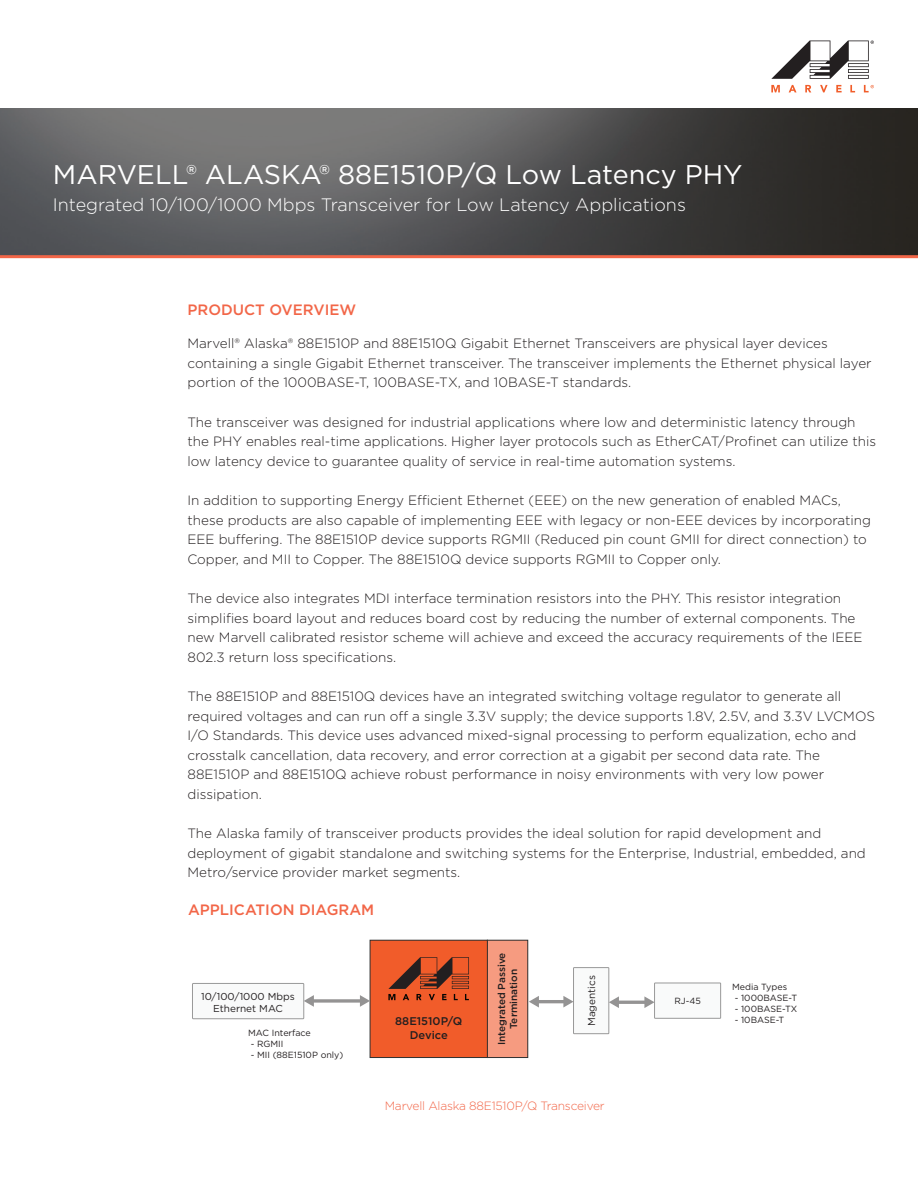
<style>
.page{position:relative;width:918px;height:1188px;background:#fff}
.page>*{position:absolute;margin:0;border:0;box-sizing:border-box;transform-origin:0 0}
.Main_Title{font:27px "Gotham";color:#fff}
.Subtitle{font:300 18px "Gotham";color:#fff}
.Body_Headings{font:500 15px "Gotham";color:#f26648}
.Body_Copy{font:300 13.5px/19.5px "Gotham";color:#231f20}
.Block_Diagram_Title{font:300 12px "Gotham";letter-spacing:-.02em;color:#f26648}
.t1{font:500 11.1px/13.4px "Gotham";color:#231f20;text-align:center}
.t2{font:10.05px/12px "Gotham";color:#231f20;text-align:center}
.t3{font:500 10.05px/12px "Gotham";color:#231f20;text-align:center}
.t4{font:9px "Gotham";color:#231f20}
</style>
<div class="page">
<img style="left:0;top:108px;width:918px;height:147px">
<hr style="left:0;top:255px;width:918px;height:3px;background:#f26648">
<svg style="left:771px;top:85px;width:9px;height:7px"></svg>
<svg style="left:789px;top:85px;width:8px;height:7px"></svg>
<svg style="left:805px;top:85px;width:6px;height:7px"></svg>
<svg style="left:820px;top:85px;width:8px;height:7px"></svg>
<svg style="left:836px;top:85px;width:6px;height:7px"></svg>
<svg style="left:850px;top:85px;width:5px;height:7px"></svg>
<svg style="left:864px;top:85px;width:10px;height:7px"></svg>
<svg style="left:771px;top:40px;width:103px;height:39px"></svg>
<div style="left:192px;top:983px;width:112px;height:36px;background:#f9fafa"></div>
<div style="left:192px;top:983px;width:112px;height:36px;border:1px solid #999"></div>
<div style="left:487px;top:940px;width:41px;height:118px;background:#f69b80"></div>
<div style="left:487px;top:940px;width:41px;height:118px;border:1px solid #313232"></div>
<div style="left:370px;top:940px;width:117px;height:118px;background:#f15c2a"></div>
<div style="left:370px;top:940px;width:118px;height:118px;border:1px solid #313232"></div>
<svg style="left:314px;top:999px;width:46px;height:4px"></svg>
<svg style="left:304px;top:995px;width:10px;height:12px"></svg>
<svg style="left:360px;top:995px;width:10px;height:12px"></svg>
<div style="left:655px;top:983px;width:66px;height:35px;background:#f9fafa"></div>
<div style="left:654px;top:983px;width:67px;height:36px;border:1px solid #999"></div>
<svg style="left:388px;top:957px;width:81px;height:43px"></svg>
<div style="left:574px;top:968px;width:35px;height:66px;background:#f9fafa"></div>
<div style="left:573px;top:967px;width:36px;height:67px;border:1px solid #999"></div>
<hr style="left:537px;top:1000px;width:28px;height:3px;background:#949393">
<svg style="left:529px;top:996px;width:10px;height:12px"></svg>
<svg style="left:563px;top:996px;width:11px;height:12px"></svg>
<hr style="left:617px;top:1001px;width:29px;height:3px;background:#949393">
<svg style="left:609px;top:996px;width:10px;height:12px"></svg>
<svg style="left:644px;top:996px;width:11px;height:12px"></svg>
<p class="Main_Title" style="left:53px;top:157px;width:691px">MARVELL® ALASKA® 88E1510P/Q Low Latency PHY</p>
<p class="Subtitle" style="left:53px;top:193px;width:635px">Integrated 10/100/1000 Mbps Transceiver for Low Latency Applications</p>
<p class="Body_Headings" style="left:188px;top:300px;width:170px">PRODUCT OVERVIEW</p>
<p class="Body_Copy" style="left:188px;top:333px;width:686px">Marvell® Alaska® 88E1510P and 88E1510Q Gigabit Ethernet Transceivers are physical layer devices containing a single Gigabit Ethernet transceiver. The transceiver implements the Ethernet physical layer portion of the 1000BASE-T, 100BASE-TX, and 10BASE-T standards.</p>
<p class="Body_Copy" style="left:188px;top:412px;width:690px">The transceiver was designed for industrial applications where low and deterministic latency through the PHY enables real-time applications. Higher layer protocols such as EtherCAT/Profinet can utilize this low latency device to guarantee quality of service in real-time automation systems.</p>
<p class="Body_Copy" style="left:188px;top:490px;width:685px">In addition to supporting Energy Efficient Ethernet (EEE) on the new generation of enabled MACs, these products are also capable of implementing EEE with legacy or non-EEE devices by incorporating EEE buffering. The 88E1510P device supports RGMII (Reduced pin count GMII for direct connection) to Copper, and MII to Copper. The 88E1510Q device supports RGMII to Copper only.</p>
<p class="Body_Copy" style="left:188px;top:588px;width:677px">The device also integrates MDI interface termination resistors into the PHY. This resistor integration simplifies board layout and reduces board cost by reducing the number of external components. The new Marvell calibrated resistor scheme will achieve and exceed the accuracy requirements of the IEEE 802.3 return loss specifications.</p>
<p class="Body_Copy" style="left:188px;top:686px;width:689px">The 88E1510P and 88E1510Q devices have an integrated switching voltage regulator to generate all required voltages and can run off a single 3.3V supply; the device supports 1.8V, 2.5V, and 3.3V LVCMOS I/O Standards. This device uses advanced mixed-signal processing to perform equalization, echo and crosstalk cancellation, data recovery, and error correction at a gigabit per second data rate. The 88E1510P and 88E1510Q achieve robust performance in noisy environments with very low power dissipation.</p>
<p class="Body_Copy" style="left:188px;top:823px;width:680px">The Alaska family of transceiver products provides the ideal solution for rapid development and deployment of gigabit standalone and switching systems for the Enterprise, Industrial, embedded, and<br>Metro/service provider market segments.</p>
<p class="Body_Headings" style="left:188px;top:900px;width:188px">APPLICATION DIAGRAM</p>
<p class="t3" style="left:495px;top:1045px;width:94px;rotate:-90deg">Integrated Passive<br>Termination</p>
<p class="t2" style="left:586px;top:1026px;width:52px;rotate:-90deg">Magentics</p>
<p class="t2" style="left:201px;top:990px;width:95px">10/100/1000 Mbps<br>Ethernet MAC</p>
<p class="t4" style="left:674px;top:996px;width:28px">RJ-45</p>
<p class="t1" style="left:395px;top:1014px;width:69px">88E1510P/Q<br>Device</p>
<p class="t4" style="left:248px;top:1028px;width:64px">MAC Interface</p>
<p class="t4" style="left:251px;top:1039px;width:34px">- RGMII</p>
<p class="t4" style="left:251px;top:1050px;width:94px">- MII (88E1510P only)</p>
<p class="Block_Diagram_Title" style="left:385px;top:1098px;width:221px">Marvell Alaska 88E1510P/Q Transceiver</p>
<p class="t4" style="left:732px;top:982px;width:57px">Media Types</p>
<p class="t4" style="left:735px;top:993px;width:64px">- 1000BASE-T</p>
<p class="t4" style="left:735px;top:1004px;width:64px">- 100BASE-TX</p>
<p class="t4" style="left:735px;top:1015px;width:51px">- 10BASE-T</p>
</div>
